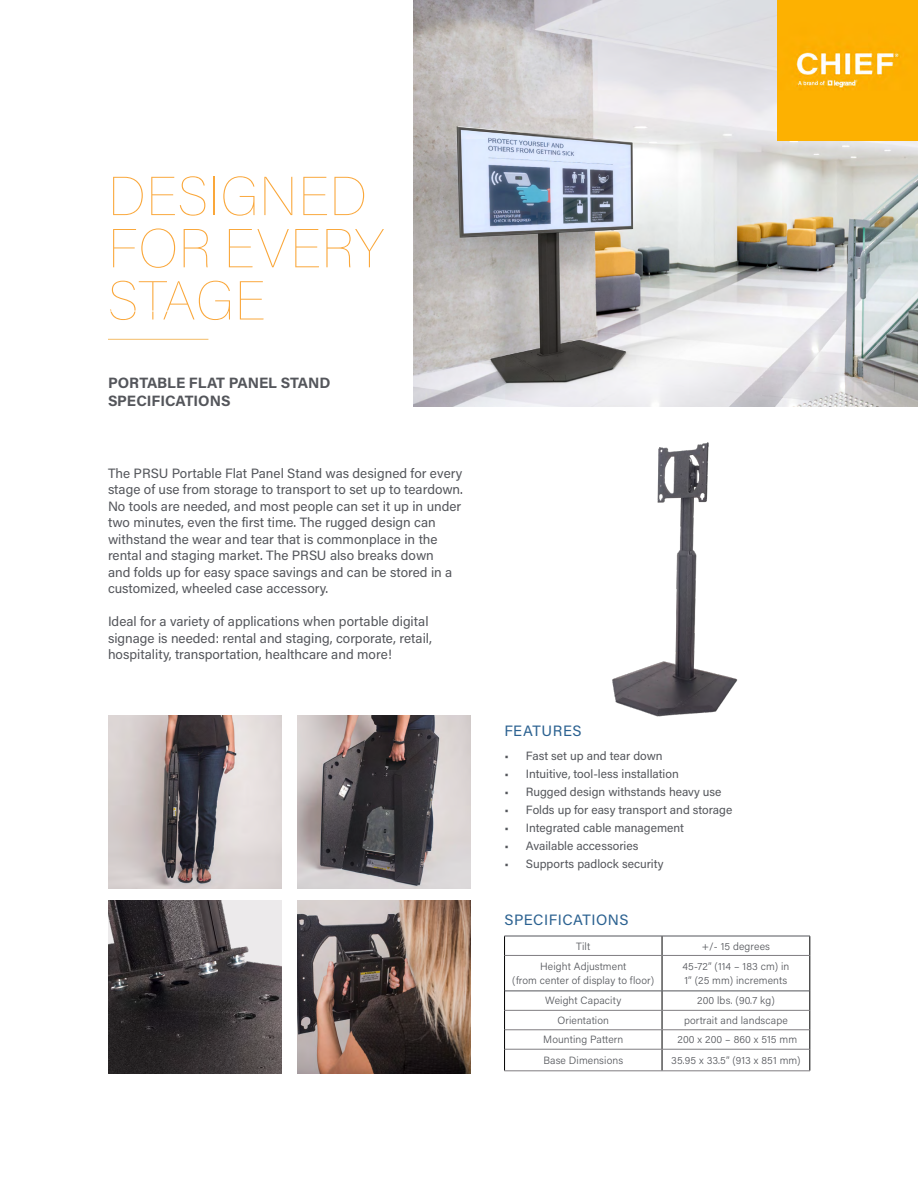
<style>
.page{position:relative;width:918px;height:1188px;background:#fff}
.page>*{position:absolute;margin:0;border:0;box-sizing:border-box;transform-origin:0 0}
.t1{font:100 54.3px/52.2px "Acumin Pro";letter-spacing:.015em;color:#faa73a}
.t2{font:700 15px/18px "Acumin Pro";letter-spacing:-.005em;color:#54565b}
.t3{font:15px "Acumin Pro";letter-spacing:.035em;color:#2c6291}
.t4{font:13.5px/16.5px "Acumin Pro";color:#54565b}
.t5{font:12px "Acumin Pro";color:#54565b}
.t6{font:300 10.5px/13.5px "Acumin Pro";letter-spacing:.01em;color:#54565b;text-align:center}
</style>
<div class="page">
<img style="left:414px;top:0;width:504px;height:406px">
<img style="left:778px;top:0;width:140px;height:140px">
<svg style="left:504px;top:937px;width:1px;height:18px"></svg>
<svg style="left:662px;top:937px;width:1px;height:18px"></svg>
<svg style="left:810px;top:936px;width:1px;height:19px"></svg>
<hr style="left:504px;top:955px;width:1px;height:36px;background:#000">
<hr style="left:662px;top:956px;width:1px;height:35px;background:#000">
<hr style="left:810px;top:955px;width:1px;height:36px;background:#000">
<svg style="left:504px;top:991px;width:1px;height:80px"></svg>
<svg style="left:662px;top:992px;width:1px;height:79px"></svg>
<svg style="left:810px;top:991px;width:1px;height:80px"></svg>
<hr style="left:504px;top:936px;width:158px;height:1px;background:#54565b">
<hr style="left:662px;top:936px;width:148px;height:1px;background:#54565b">
<hr style="left:505px;top:991px;width:157px;height:1px;background:#54565b">
<hr style="left:662px;top:991px;width:148px;height:1px;background:#54565b">
<hr style="left:505px;top:955px;width:157px;height:1px;background:#7f7d81">
<hr style="left:662px;top:955px;width:148px;height:1px;background:#7f7d81">
<hr style="left:505px;top:1010px;width:157px;height:1px;background:#7f7d81">
<hr style="left:662px;top:1010px;width:148px;height:1px;background:#7f7d81">
<hr style="left:505px;top:1030px;width:157px;height:1px;background:#7f7d81">
<hr style="left:662px;top:1030px;width:148px;height:1px;background:#7f7d81">
<hr style="left:505px;top:1049px;width:157px;height:1px;background:#7f7d81">
<hr style="left:662px;top:1049px;width:148px;height:1px;background:#7f7d81">
<hr style="left:504px;top:1071px;width:158px;height:1px;background:#7f7d81">
<hr style="left:662px;top:1071px;width:148px;height:1px;background:#7f7d81">
<img style="left:108px;top:715px;width:173px;height:173px">
<img style="left:108px;top:900px;width:173px;height:174px">
<img style="left:298px;top:715px;width:173px;height:173px">
<img style="left:298px;top:900px;width:173px;height:174px">
<img style="left:612px;top:443px;width:126px;height:274px">
<hr style="left:108px;top:339px;width:100px;height:1px;background:#f4bc67">
<h1 class="t1" style="left:108px;top:168px;width:278px">DESIGNED<br>FOR EVERY<br>STAGE</h1>
<p class="t2" style="left:108px;top:373px;width:224px">PORTABLE FLAT PANEL STAND<br>SPECIFICATIONS</p>
<p class="t4" style="left:108px;top:464px;width:356px">The PRSU Portable Flat Panel Stand was designed for every stage of use from storage to transport to set up to teardown.<br>No tools are needed, and most people can set it up in under two minutes, even the first time. The rugged design can withstand the wear and tear that is commonplace in the rental and staging market. The PRSU also breaks down<br>and folds up for easy space savings and can be stored in a customized, wheeled case accessory.</p>
<p class="t4" style="left:108px;top:613px;width:325px">Ideal for a variety of applications when portable digital signage is needed: rental and staging, corporate, retail, hospitality, transportation, healthcare and more!</p>
<p class="t3" style="left:504px;top:720px;width:79px">FEATURES</p>
<p class="t5" style="left:504px;top:747px;width:160px">• Fast set up and tear down</p>
<p class="t5" style="left:504px;top:765px;width:176px">• Intuitive, tool-less installation</p>
<p class="t5" style="left:504px;top:783px;width:219px">• Rugged design withstands heavy use</p>
<p class="t5" style="left:504px;top:801px;width:229px">• Folds up for easy transport and storage</p>
<p class="t5" style="left:504px;top:819px;width:181px">• Integrated cable management</p>
<p class="t5" style="left:504px;top:837px;width:136px">• Available accessories</p>
<p class="t5" style="left:504px;top:855px;width:161px">• Supports padlock security</p>
<p class="t3" style="left:504px;top:910px;width:126px">SPECIFICATIONS</p>
<p class="t6" style="left:576px;top:939px;width:16px">Tilt</p>
<p class="t6" style="left:702px;top:939px;width:70px">+/- 15 degrees</p>
<p class="t6" style="left:512px;top:959px;width:144px">Height Adjustment<br>(from center of display to floor)</p>
<p class="t6" style="left:683px;top:959px;width:108px;text-align:left">45-72” (114 – 183 cm) in<br>1” (25 mm) increments</p>
<p class="t6" style="left:545px;top:994px;width:77px">Weight Capacity</p>
<p class="t6" style="left:697px;top:994px;width:79px">200 lbs. (90.7 kg)</p>
<p class="t6" style="left:558px;top:1013px;width:53px">Orientation</p>
<p class="t6" style="left:684px;top:1013px;width:105px">portrait and landscape</p>
<p class="t6" style="left:543px;top:1033px;width:82px">Mounting Pattern</p>
<p class="t6" style="left:678px;top:1033px;width:121px">200 x 200 – 860 x 515 mm</p>
<p class="t6" style="left:543px;top:1053px;width:81px">Base Dimensions</p>
<p class="t6" style="left:671px;top:1053px;width:131px">35.95 x 33.5” (913 x 851 mm)</p>
</div>
